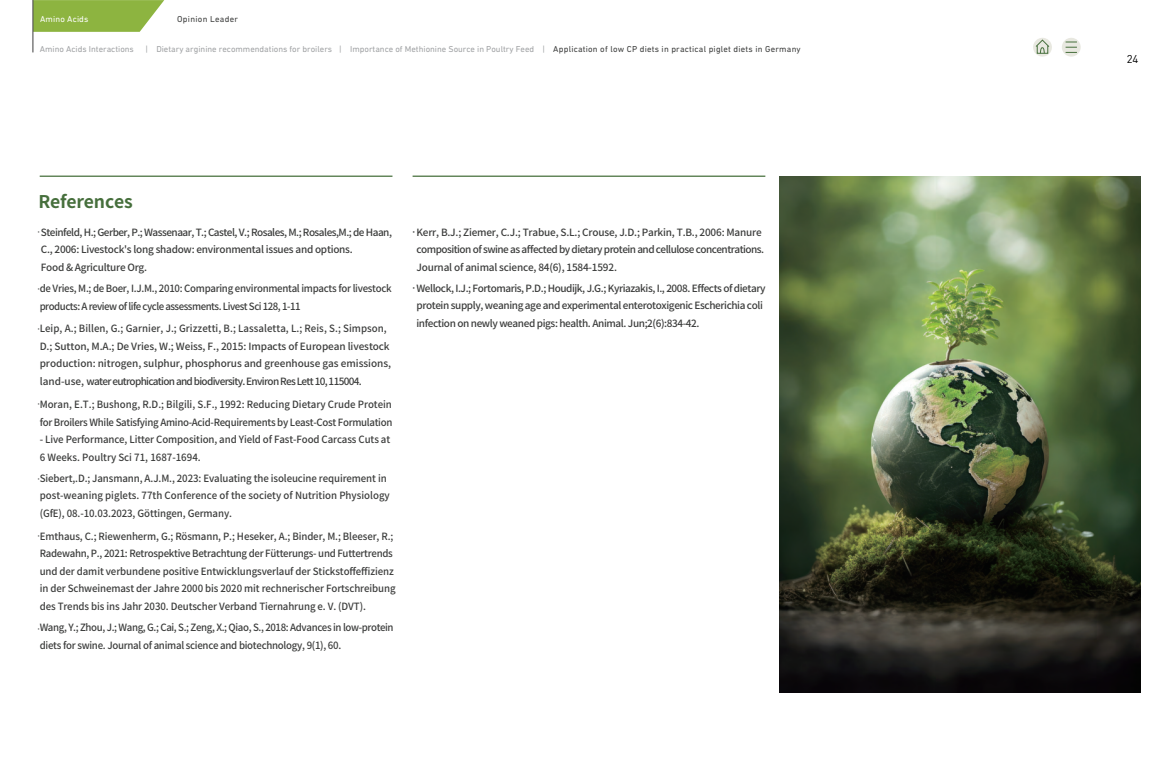
<style>
.page{position:relative;width:1170px;height:780px;background:#fff}
.page>*{position:absolute;margin:0;border:0;box-sizing:border-box;transform-origin:0 0}
.t1{font:700 17.5px "Noto Sans CJ Kkr";letter-spacing:-.01em;color:#466f3c}
.t2{font:11.25px "DIN Pro";color:#030303}
.t3{font:600 10.62px "Noto Sans CJ Kkr";color:#3c3d3c}
.t4{font:500 10px/17.5px "Noto Sans CJ Kkr";letter-spacing:-.025em;color:#3c3d3c}
.t5{font:500 10px/17.5px "Noto Sans CJ Kkr";letter-spacing:-.005em;color:#3c3d3c}
.t6{font:500 10px/17.5px "Noto Sans CJ Kkr";letter-spacing:-.05em;color:#3c3d3c}
.t7{font:8.75px "DIN Next Rounded LT Pro";letter-spacing:.025em;color:#3c3d3c}
.t8{font:8.75px "DIN Next Rounded LT Pro";color:#a0a2a4}
.t9{font:8.75px "DIN Next Rounded LT Pro";letter-spacing:.015em;color:#fff}
.s1{color:#a0a2a4}
.s2{font-size:10.62px}
</style>
<div class="page">
<hr style="left:40px;top:175px;width:352px;height:2px;background:#466f3c">
<hr style="left:412px;top:175px;width:353px;height:2px;background:#466f3c">
<svg style="left:34px;top:0;width:130px;height:32px;background:#98bb52"></svg>
<hr style="left:33px;top:0;width:1px;height:52px;background:#3c3d3c">
<img style="left:779px;top:176px;width:361px;height:516px">
<svg style="left:1032px;top:38px;width:19px;height:19px"></svg>
<svg style="left:1061px;top:38px;width:19px;height:19px"></svg>
<svg style="left:1035px;top:40px;width:14px;height:14px"></svg>
<svg style="left:1065px;top:42px;width:11px;height:11px"></svg>
<p class="t7" style="left:177px;top:14px;width:62px">Opinion Leader</p>
<p class="t9" style="left:40px;top:14px;width:50px">Amino Acids</p>
<p class="t8" style="left:40px;top:44px;width:96px">Amino Acids Interactions</p>
<p class="t8" style="left:156px;top:44px;width:177px">Dietary arginine recommendations for broilers</p>
<p class="t8" style="left:145px;top:44px;width:4px">|</p>
<p class="t7" style="left:339px;top:44px;width:463px"><span class="s1">| Importance of Methionine Source in Poultry Feed |</span> Application of low CP diets in practical piglet diets in Germany</p>
<h1 class="t1" style="left:38px;top:191px;width:96px">References</h1>
<p class="t4" style="left:41px;top:224px;width:352px">Steinfeld, H.; Gerber, P.; Wassenaar, T.; Castel, V.; Rosales, M.; Rosales,M.; de Haan,<br>C., 2006: Livestock's long shadow: environmental issues and options.<br>Food &amp; Agriculture Org.</p>
<p class="t6" style="left:416px;top:224px;width:349px;text-indent:-8px"><span class="s2">ㆍ</span> Kerr, B.J.; Ziemer, C.J.; Trabue, S.L.; Crouse, J.D.; Parkin, T.B., 2006: Manure composition of swine as affected by dietary protein and cellulose concentrations.<br>Journal of animal science, 84(6), 1584-1592.</p>
<p class="t4" style="left:416px;top:279px;width:350px;text-indent:-8px"><span class="s2">ㆍ</span> Wellock, I.J.; Fortomaris, P.D.; Houdijk, J.G.; Kyriazakis, I., 2008. Effects of dietary protein supply, weaning age and experimental enterotoxigenic Escherichia coli infection on newly weaned pigs: health. Animal. Jun;2(6):834-42.</p>
<p class="t3" style="left:33px;top:226px;width:11px">ㆍ</p>
<p class="t4" style="left:40px;top:280px;width:353px">de Vries, M.; de Boer, I.J.M., 2010: Comparing environmental impacts for livestock products: A review of life cycle assessments. Livest Sci 128, 1-11</p>
<p class="t5" style="left:40px;top:320px;width:353px">Leip, A.; Billen, G.; Garnier, J.; Grizzetti, B.; Lassaletta, L.; Reis, S.; Simpson, D.; Sutton, M.A.; De Vries, W.; Weiss, F., 2015: Impacts of European livestock production: nitrogen, sulphur, phosphorus and greenhouse gas emissions, land-use, water eutrophication and biodiversity. Environ Res Lett 10, 115004.</p>
<p class="t3" style="left:33px;top:283px;width:11px">ㆍ</p>
<p class="t3" style="left:33px;top:322px;width:11px">ㆍ</p>
<p class="t4" style="left:40px;top:396px;width:354px">Moran, E.T.; Bushong, R.D.; Bilgili, S.F., 1992: Reducing Dietary Crude Protein for Broilers While Satisfying Amino-Acid-Requirements by Least-Cost Formulation</p>
<p class="t4" style="left:40px;top:431px;width:352px">- Live Performance, Litter Composition, and Yield of Fast-Food Carcass Cuts at<br>6 Weeks. Poultry Sci 71, 1687-1694.</p>
<p class="t4" style="left:40px;top:469px;width:351px">Siebert,.D.; Jansmann, A.J.M., 2023: Evaluating the isoleucine requirement in post-weaning piglets. 77th Conference of the society of Nutrition Physiology (GfE), 08.-10.03.2023, Göttingen, Germany.</p>
<p class="t4" style="left:40px;top:527px;width:357px">Emthaus, C.; Riewenherm, G.; Rösmann, P.; Heseker, A.; Binder, M.; Bleeser, R.; Radewahn, P., 2021: Retrospektive Betrachtung der Fütterungs- und Futtertrends und der damit verbundene positive Entwicklungsverlauf der Stickstoffeffizienz in der Schweinemast der Jahre 2000 bis 2020 mit rechnerischer Fortschreibung des Trends bis ins Jahr 2030. Deutscher Verband Tiernahrung e. V. (DVT).</p>
<p class="t4" style="left:40px;top:619px;width:355px">Wang, Y.; Zhou, J.; Wang, G.; Cai, S.; Zeng, X.; Qiao, S., 2018: Advances in low-protein diets for swine. Journal of animal science and biotechnology, 9(1), 60.</p>
<p class="t3" style="left:33px;top:398px;width:11px">ㆍ</p>
<p class="t3" style="left:33px;top:473px;width:11px">ㆍ</p>
<p class="t3" style="left:33px;top:530px;width:11px">ㆍ</p>
<p class="t3" style="left:33px;top:622px;width:11px">ㆍ</p>
<p class="t2" style="left:1126px;top:51px;width:13px">24</p>
</div>
